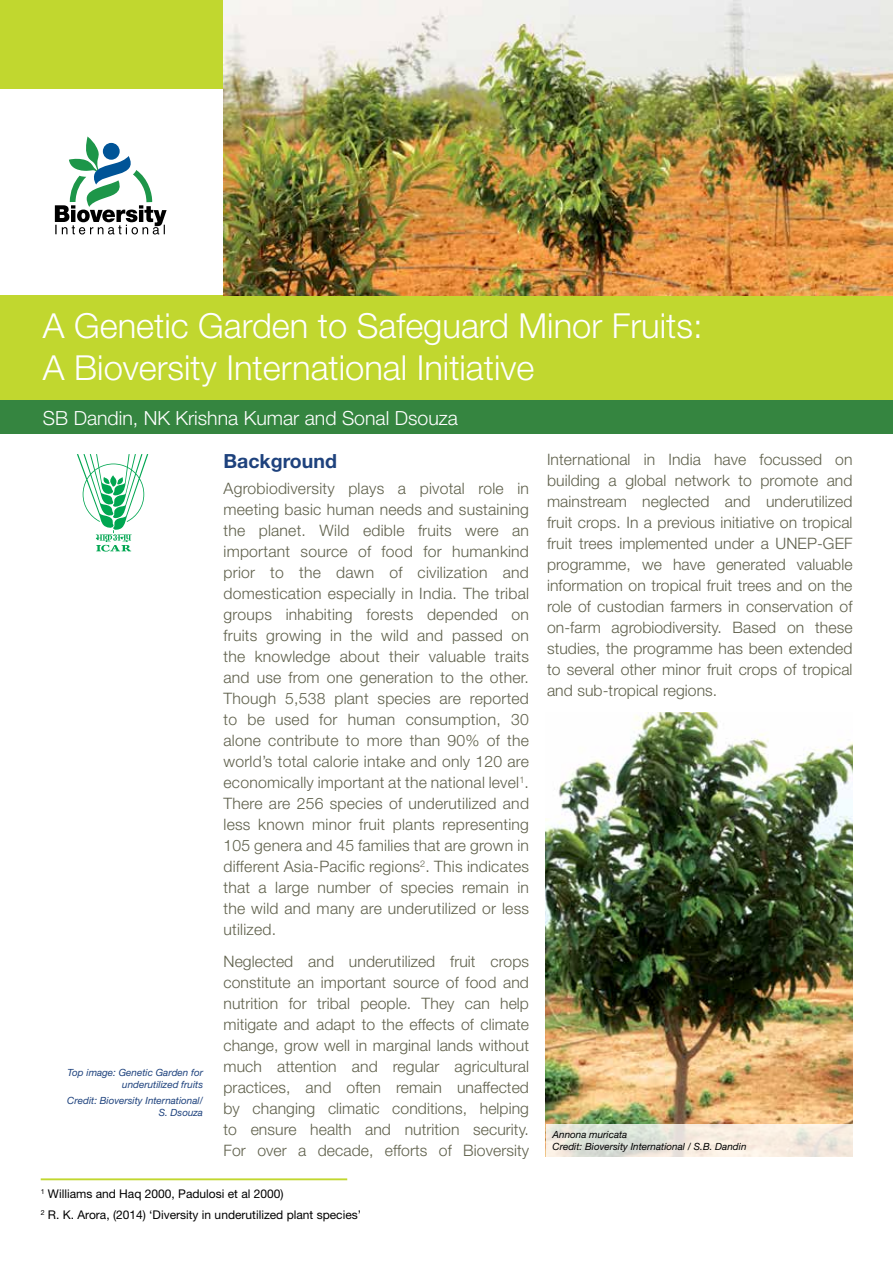
<style>
.page{position:relative;width:893px;height:1263px;background:#fff}
.page>*{position:absolute;margin:0;border:0;box-sizing:border-box;transform-origin:0 0}
.t1{font:300 34.5px/41.4px "Helvetica Neue LT Std";color:#fff}
.t2{font:300 19.5px "Helvetica Neue LT Std";color:#fff}
.t3{font:700 19.5px "Helvetica Neue LT Std";color:#1e427d}
.t4{font:300 15.75px/21px "Helvetica Neue LT Std";letter-spacing:.005em;color:#5f604b;text-align:justify}
.t5{font:12px/21.6px "Helvetica Neue LT Std";color:#000}
.t6{font:italic 9.9px/11.9px "Helvetica Neue LT Std";color:#1e427d;text-align:right}
.t7{font:italic 9.9px/11.9px "Helvetica Neue LT Std";color:#000}
</style>
<div class="page">
<div style="left:0;top:0;width:224px;height:89px;background:#c1d72f"></div>
<div style="left:0;top:296px;width:893px;height:138px;background:#c1d72f"></div>
<div style="left:0;top:400px;width:893px;height:34px;background:#358540"></div>
<img style="left:224px;top:0;width:669px;height:296px">
<svg style="left:55px;top:136px;width:112px;height:98px"></svg>
<svg style="left:77px;top:454px;width:71px;height:98px"></svg>
<hr style="left:41px;top:1178px;width:306px;height:2px;background:#c1d72f">
<img style="left:546px;top:713px;width:306px;height:412px">
<svg style="left:546px;top:1125px;width:306px;height:32px;background:#ece7dd"></svg>
<h1 class="t1" style="left:43px;top:305px;width:661px">A Genetic Garden to Safeguard Minor Fruits:<br>A Bioversity International Initiative</h1>
<p class="t2" style="left:43px;top:406px;width:416px">SB Dandin, NK Krishna Kumar and Sonal Dsouza</p>
<p class="t3" style="left:224px;top:449px;width:115px">Background</p>
<p class="t4" style="left:224px;top:478px;width:307px">Agrobiodiversity plays a pivotal role in meeting basic human needs and sustaining the planet. Wild edible fruits were an important source of food for humankind prior to the dawn of civilization and domestication especially in India. The tribal groups inhabiting forests depended on fruits growing in the wild and passed on the knowledge about their valuable traits and use from one generation to the other.<br>Though 5,538 plant species are reported to be used for human consumption, 30 alone contribute to more than 90% of the world’s total calorie intake and only 120 are economically important at the national level<sup>1</sup>.<br>There are 256 species of underutilized and less known minor fruit plants representing 105 genera and 45 families that are grown in different Asia-Pacific regions<sup>2</sup>. This indicates that a large number of species remain in the wild and many are underutilized or less utilized.</p>
<p class="t4" style="left:224px;top:951px;width:307px">Neglected and underutilized fruit crops constitute an important source of food and nutrition for tribal people. They can help mitigate and adapt to the effects of climate change, grow well in marginal lands without much attention and regular agricultural practices, and often remain unaffected by changing climatic conditions, helping to ensure health and nutrition security.<br>For over a decade, efforts of Bioversity</p>
<p class="t4" style="left:547px;top:449px;width:307px">International in India have focussed on building a global network to promote and mainstream neglected and underutilized fruit crops. In a previous initiative on tropical fruit trees implemented under a UNEP-GEF programme, we have generated valuable information on tropical fruit trees and on the role of custodian farmers in conservation of on-farm agrobiodiversity. Based on these studies, the programme has been extended to several other minor fruit crops of tropical and sub-tropical regions.</p>
<p class="t6" style="left:67px;top:1066px;width:137px">Top image: Genetic Garden for underutilized fruits</p>
<p class="t6" style="left:67px;top:1094px;width:137px">Credit: Bioversity International/<br>S. Dsouza</p>
<p class="t7" style="left:553px;top:1128px;width:195px">Annona muricata<br>Credit: Bioversity International / S.B. Dandin</p>
<p class="t5" style="left:41px;top:1182px;width:322px"><sup>1</sup> Williams and Haq 2000, Padulosi et al 2000)<br><sup>2</sup> R. K. Arora, (2014) ‘Diversity in underutilized plant species’</p>
</div>
